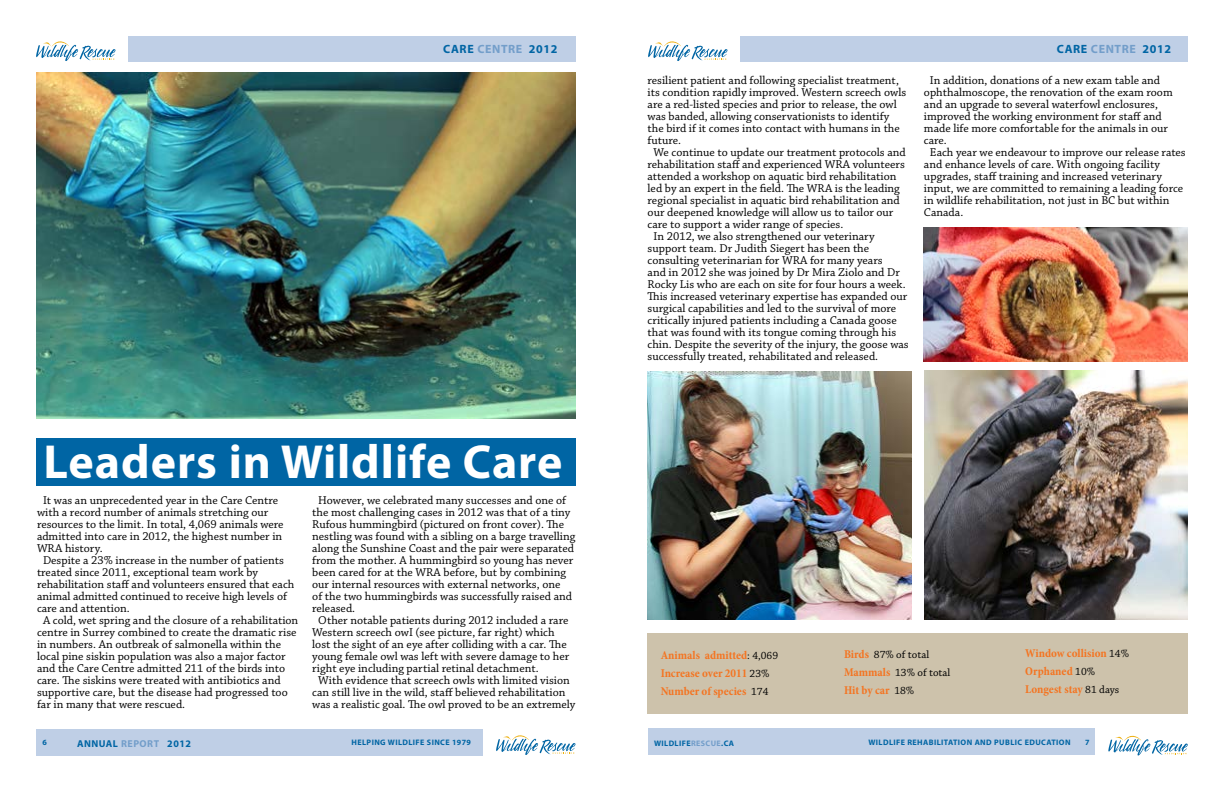
<style>
.page{position:relative;width:1224px;height:792px;background:#fff}
.page>*{position:absolute;margin:0;border:0;box-sizing:border-box;transform-origin:0 0}
.t1{font:700 48px "Myriad Pro";letter-spacing:.02em;color:#fff}
.t2{font:12px "Chaparral Pro";color:#000}
.t3{font:700 condensed 12px/18px "Minion Pro";color:#f47421}
.t4{font:700 12px "Myriad Pro";letter-spacing:.05em;color:#0065a4}
.t5{font:11px/18px "Chaparral Pro";color:#000}
.t6{font:700 10px "Myriad Pro";letter-spacing:.05em;color:#0065a4}
.t7{font:700 8px "Myriad Pro";letter-spacing:.05em;color:#0065a4}
.s1{color:#739eca}
.s2{font-family:"Chaparral Pro";font-weight:400;font-stretch:normal;font-size:11px;color:#000}
.s3{font-family:"Minion Pro";font-weight:700;font-stretch:condensed;font-size:12px;color:#f47421}
</style>
<div class="page">
<div style="left:36px;top:730px;width:448px;height:26px;background:#bfcfe6"></div>
<div style="left:648px;top:729px;width:448px;height:26px;background:#bfcfe6"></div>
<svg style="left:36px;top:41px;width:80px;height:20px"></svg>
<svg style="left:1108px;top:735px;width:80px;height:21px"></svg>
<div style="left:128px;top:36px;width:448px;height:25px;background:#bfcfe6"></div>
<svg style="left:496px;top:735px;width:80px;height:20px"></svg>
<svg style="left:648px;top:41px;width:80px;height:20px"></svg>
<div style="left:740px;top:36px;width:448px;height:25px;background:#bfcfe6"></div>
<div style="left:36px;top:438px;width:540px;height:48px;background:#0065a4"></div>
<img style="left:36px;top:73px;width:540px;height:345px">
<img style="left:648px;top:371px;width:264px;height:248px">
<img style="left:924px;top:371px;width:264px;height:248px">
<img style="left:924px;top:228px;width:264px;height:133px">
<div style="left:648px;top:633px;width:540px;height:81px;background:#cdc2ab"></div>
<p class="t4" style="left:443px;top:41px;width:116px">CARE <span class="s1">CENTRE</span> 2012</p>
<h1 class="t1" style="left:44px;top:430px;width:520px">Leaders in Wildlife Care</h1>
<p class="t2" style="left:43px;top:494px;width:237px">It was an unprecedented year in the Care Centre</p>
<p class="t2" style="left:37px;top:506px;width:233px">with a record number of animals stretching our</p>
<p class="t2" style="left:37px;top:518px;width:248px">resources to the limit. In total, 4,069 animals were</p>
<p class="t2" style="left:37px;top:530px;width:247px">admitted into care in 2012, the highest number in</p>
<p class="t2" style="left:37px;top:542px;width:67px">WRA history.</p>
<p class="t2" style="left:43px;top:554px;width:242px">Despite a 23% increase in the number of patients</p>
<p class="t2" style="left:37px;top:566px;width:223px">treated since 2011, exceptional team work by</p>
<p class="t2" style="left:37px;top:578px;width:259px">rehabilitation staff and volunteers ensured that each</p>
<p class="t2" style="left:37px;top:590px;width:252px">animal admitted continued to receive high levels of</p>
<p class="t2" style="left:37px;top:602px;width:94px">care and attention.</p>
<p class="t2" style="left:43px;top:614px;width:257px">A cold, wet spring and the closure of a rehabilitation</p>
<p class="t2" style="left:37px;top:626px;width:261px">centre in Surrey combined to create the dramatic rise</p>
<p class="t2" style="left:37px;top:638px;width:246px">in numbers. An outbreak of salmonella within the</p>
<p class="t2" style="left:37px;top:650px;width:250px">local pine siskin population was also a major factor</p>
<p class="t2" style="left:37px;top:662px;width:250px">and the Care Centre admitted 211 of the birds into</p>
<p class="t2" style="left:37px;top:674px;width:245px">care. The siskins were treated with antibiotics and</p>
<p class="t2" style="left:37px;top:686px;width:252px">supportive care, but the disease had progressed too</p>
<p class="t2" style="left:37px;top:698px;width:150px">far in many that were rescued.</p>
<p class="t2" style="left:318px;top:494px;width:249px">However, we celebrated many successes and one of</p>
<p class="t2" style="left:312px;top:506px;width:260px">the most challenging cases in 2012 was that of a tiny</p>
<p class="t2" style="left:312px;top:518px;width:253px">Rufous hummingbird (pictured on front cover). The</p>
<p class="t2" style="left:312px;top:530px;width:265px">nestling was found with a sibling on a barge travelling</p>
<p class="t2" style="left:312px;top:542px;width:263px">along the Sunshine Coast and the pair were separated</p>
<p class="t2" style="left:312px;top:554px;width:262px">from the mother. A hummingbird so young has never</p>
<p class="t2" style="left:312px;top:566px;width:255px">been cared for at the WRA before, but by combining</p>
<p class="t2" style="left:312px;top:578px;width:250px">our internal resources with external networks, one</p>
<p class="t2" style="left:312px;top:590px;width:261px">of the two hummingbirds was successfully raised and</p>
<p class="t2" style="left:312px;top:602px;width:44px">released.</p>
<p class="t2" style="left:318px;top:614px;width:252px">Other notable patients during 2012 included a rare</p>
<p class="t2" style="left:312px;top:626px;width:244px">Western screech owI (see picture, far right) which</p>
<p class="t2" style="left:312px;top:638px;width:256px">lost the sight of an eye after colliding with a car. The</p>
<p class="t2" style="left:312px;top:650px;width:259px">young female owl was left with severe damage to her</p>
<p class="t2" style="left:312px;top:662px;width:228px">right eye including partial retinal detachment.</p>
<p class="t2" style="left:318px;top:674px;width:253px">With evidence that screech owls with limited vision</p>
<p class="t2" style="left:312px;top:686px;width:255px">can still live in the wild, staff believed rehabilitation</p>
<p class="t2" style="left:312px;top:698px;width:265px">was a realistic goal. The owl proved to be an extremely</p>
<p class="t2" style="left:648px;top:74px;width:253px">resilient patient and following specialist treatment,</p>
<p class="t2" style="left:648px;top:86px;width:260px">its condition rapidly improved. Western screech owls</p>
<p class="t2" style="left:648px;top:98px;width:251px">are a red-listed species and prior to release, the owl</p>
<p class="t2" style="left:648px;top:110px;width:243px">was banded, allowing conservationists to identify</p>
<p class="t2" style="left:648px;top:122px;width:254px">the bird if it comes into contact with humans in the</p>
<p class="t2" style="left:648px;top:134px;width:35px">future.</p>
<p class="t2" style="left:654px;top:146px;width:254px">We continue to update our treatment protocols and</p>
<p class="t2" style="left:648px;top:158px;width:259px">rehabilitation staff and experienced WRA volunteers</p>
<p class="t2" style="left:648px;top:170px;width:250px">attended a workshop on aquatic bird rehabilitation</p>
<p class="t2" style="left:648px;top:182px;width:254px">led by an expert in the field. The WRA is the leading</p>
<p class="t2" style="left:648px;top:194px;width:254px">regional specialist in aquatic bird rehabilitation and</p>
<p class="t2" style="left:648px;top:206px;width:247px">our deepened knowledge will allow us to tailor our</p>
<p class="t2" style="left:648px;top:218px;width:197px">care to support a wider range of species.</p>
<p class="t2" style="left:654px;top:230px;width:223px">In 2012, we also strengthened our veterinary</p>
<p class="t2" style="left:648px;top:242px;width:223px">support team. Dr Judith Siegert has been the</p>
<p class="t2" style="left:648px;top:254px;width:237px">consulting veterinarian for WRA for many years</p>
<p class="t2" style="left:648px;top:266px;width:254px">and in 2012 she was joined by Dr Mira Ziolo and Dr</p>
<p class="t2" style="left:648px;top:278px;width:260px">Rocky Lis who are each on site for four hours a week.</p>
<p class="t2" style="left:648px;top:290px;width:261px">This increased veterinary expertise has expanded our</p>
<p class="t2" style="left:648px;top:302px;width:250px">surgical capabilities and led to the survival of more</p>
<p class="t2" style="left:648px;top:314px;width:251px">critically injured patients including a Canada goose</p>
<p class="t2" style="left:648px;top:326px;width:250px">that was found with its tongue coming through his</p>
<p class="t2" style="left:648px;top:338px;width:263px">chin. Despite the severity of the injury, the goose was</p>
<p class="t2" style="left:648px;top:350px;width:232px">successfully treated, rehabilitated and released.</p>
<p class="t4" style="left:1057px;top:41px;width:116px">CARE <span class="s1">CENTRE</span> 2012</p>
<p class="t2" style="left:930px;top:74px;width:232px">In addition, donations of a new exam table and</p>
<p class="t2" style="left:924px;top:86px;width:250px">ophthalmoscope, the renovation of the exam room</p>
<p class="t2" style="left:924px;top:98px;width:236px">and an upgrade to several waterfowl enclosures,</p>
<p class="t2" style="left:924px;top:110px;width:239px">improved the working environment for staff and</p>
<p class="t2" style="left:924px;top:122px;width:245px">made life more comfortable for the animals in our</p>
<p class="t2" style="left:924px;top:134px;width:24px">care.</p>
<p class="t2" style="left:930px;top:146px;width:257px">Each year we endeavour to improve our release rates</p>
<p class="t2" style="left:924px;top:158px;width:238px">and enhance levels of care. With ongoing facility</p>
<p class="t2" style="left:924px;top:170px;width:240px">upgrades, staff training and increased veterinary</p>
<p class="t2" style="left:924px;top:182px;width:261px">input, we are committed to remaining a leading force</p>
<p class="t2" style="left:924px;top:194px;width:247px">in wildlife rehabilitation, not just in BC but within</p>
<p class="t2" style="left:924px;top:206px;width:41px">Canada.</p>
<p class="t3" style="left:661px;top:646px;width:119px">Animals admitted<span class="s2">: 4,069<br></span>Increase over 2011 <span class="s2">23%<br></span>Number of species <span class="s2">174</span></p>
<p class="t5" style="left:844px;top:646px;width:108px"><span class="s3">Birds</span> 87% of total<br><span class="s3">Mammals</span> 13% of total</p>
<p class="t3" style="left:844px;top:682px;width:72px">Hit by car <span class="s2">18%</span></p>
<p class="t3" style="left:1025px;top:644px;width:105px">Window collision <span class="s2">14%<br></span>Orphaned <span class="s2">10%<br></span>Longest stay <span class="s2">81 days</span></p>
<p class="t7" style="left:42px;top:737px;width:6px">6</p>
<p class="t6" style="left:77px;top:737px;width:115px">ANNUAL <span class="s1">REPORT</span> 2012</p>
<p class="t7" style="left:352px;top:737px;width:121px">HELPING WILDLIFE SINCE 1979</p>
<p class="t7" style="left:654px;top:738px;width:82px">WILDLIFE<span class="s1">RESCUE</span>.CA</p>
<p class="t7" style="left:868px;top:737px;width:204px">WILDLIFE REHABILITATION AND PUBLIC EDUCATION</p>
<p class="t7" style="left:1085px;top:737px;width:6px">7</p>
</div>
